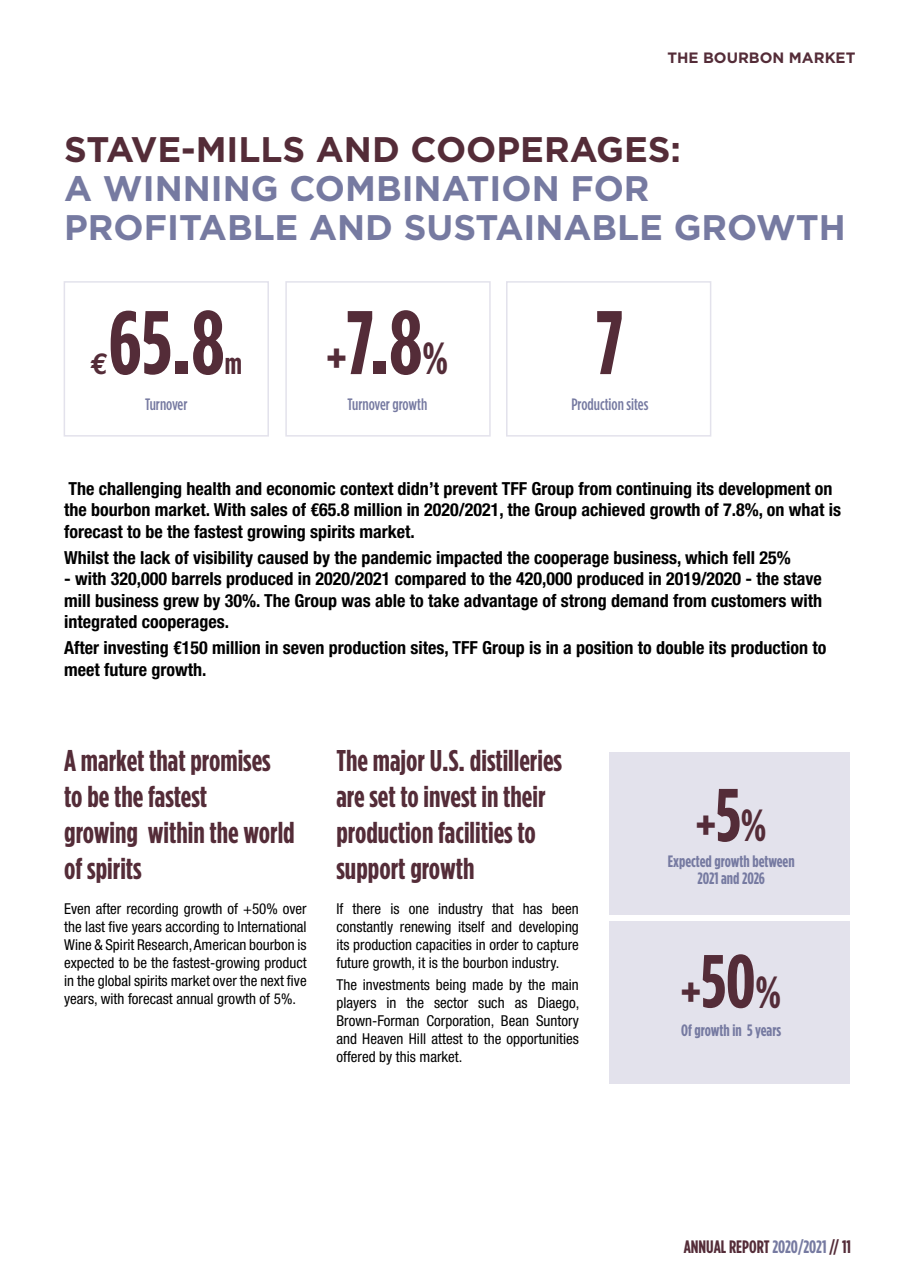
<style>
.page{position:relative;width:915px;height:1276px;background:#fff}
.page>*{position:absolute;margin:0;border:0;box-sizing:border-box;transform-origin:0 0}
.t1{font:700 condensed 90px "Gotham HTF";color:#542c38}
.t2{font:700 condensed 45px "Gotham HTF";color:#542c38}
.t3{font:700 35.55px/39px "Gotham";color:#767aa1}
.t4{font:700 35.55px "Gotham";color:#542c38}
.t5{font:700 condensed 30px/36px "Gotham HTF";color:#542c38}
.t6{font:700 30px "Euro Mono Std";color:#542c38}
.t7{font:700 condensed 18px/21.6px "Helvetica Neue LT Std";color:#000}
.t8{font:700 condensed 18px "Gotham HTF";color:#542c38}
.t9{font:700 condensed 16.5px/16.5px "Gotham HTF";color:#767aa1;text-align:center}
.t10{font:500 condensed 16.5px "Gotham HTF";color:#767aa1}
.t11{font:condensed 15px/18px "Helvetica Neue LT Std";color:#000;text-align:justify}
.t12{font:700 15px "Gotham";color:#542c38}
.s1{font-size:45px}
.s2{font-size:75px}
.s3{color:#767aa1}
</style>
<div class="page">
<div style="left:609px;top:752px;width:241px;height:162px;background:#e3e2ec"></div>
<div style="left:609px;top:921px;width:241px;height:162px;background:#e3e2ec"></div>
<div style="left:64px;top:281px;width:205px;height:155px;border:2px solid #e3e2ec"></div>
<div style="left:285px;top:281px;width:205px;height:155px;border:2px solid #e3e2ec"></div>
<div style="left:506px;top:281px;width:205px;height:155px;border:2px solid #e3e2ec"></div>
<p class="t12" style="left:667px;top:48px;width:189px">THE BOURBON MARKET</p>
<h3 class="t4" style="left:64px;top:126px;width:618px">STAVE-MILLS AND COOPERAGES:</h3>
<h3 class="t3" style="left:64px;top:169px;width:783px">A WINNING COMBINATION FOR<br>PROFITABLE AND SUSTAINABLE GROWTH</h3>
<h1 class="t1" style="left:108px;top:292px;width:118px">65.8</h1>
<h3 class="t6" style="left:90px;top:346px;width:19px">€</h3>
<h3 class="t5" style="left:225px;top:345px;width:19px">m</h3>
<h1 class="t1" style="left:326px;top:292px;width:123px"><span class="s1">+</span>7.8<span class="s1">%</span></h1>
<h1 class="t1" style="left:595px;top:292px;width:29px">7</h1>
<p class="t10" style="left:145px;top:395px;width:44px">Turnover</p>
<p class="t10" style="left:347px;top:395px;width:81px">Turnover growth</p>
<p class="t10" style="left:571px;top:395px;width:78px">Production sites</p>
<p class="t7" style="left:64px;top:477px;width:778px">The challenging health and economic context didn’t prevent TFF Group from continuing its development on the bourbon market. With sales of €65.8 million in 2020/2021, the Group achieved growth of 7.8%, on what is forecast to be the fastest growing spirits market.</p>
<p class="t7" style="left:64px;top:546px;width:727px">Whilst the lack of visibility caused by the pandemic impacted the cooperage business, which fell 25%</p>
<p class="t7" style="left:64px;top:568px;width:759px;text-align:justify">- with 320,000 barrels produced in 2020/2021 compared to the 420,000 produced in 2019/2020 - the stave mill business grew by 30%. The Group was able to take advantage of strong demand from customers with integrated cooperages.</p>
<p class="t7" style="left:64px;top:637px;width:763px">After investing €150 million in seven production sites, TFF Group is in a position to double its production to meet future growth.</p>
<h3 class="t5" style="left:64px;top:741px;width:232px">A market that promises to be the fastest<br>growing within the world of spirits</h3>
<p class="t11" style="left:64px;top:899px;width:244px">Even after recording growth of +50% over the last five years according to International Wine &amp; Spirit Research, American bourbon is expected to be the fastest-growing product in the global spirits market over the next five years, with forecast annual growth of 5%.</p>
<h3 class="t5" style="left:336px;top:741px;width:227px">The major U.S. distilleries are set to invest in their production facilities to support growth</h3>
<p class="t11" style="left:336px;top:899px;width:244px">If there is one industry that has been constantly renewing itself and developing its production capacities in order to capture future growth, it is the bourbon industry.</p>
<p class="t11" style="left:336px;top:975px;width:244px">The investments being made by the main players in the sector such as Diaego, Brown-Forman Corporation, Bean Suntory and Heaven Hill attest to the opportunities offered by this market.</p>
<h2 class="t2" style="left:695px;top:800px;width:72px">+<span class="s2">5</span>%</h2>
<p class="t9" style="left:667px;top:853px;width:128px">Expected growth between<br>2021 and 2026</p>
<h2 class="t2" style="left:681px;top:966px;width:101px">+<span class="s2">50</span>%</h2>
<p class="t9" style="left:681px;top:1021px;width:101px">Of growth in 5 years</p>
<p class="t8" style="left:683px;top:1237px;width:169px">ANNUAL REPORT <span class="s3">2020/2021</span> // 11</p>
</div>
